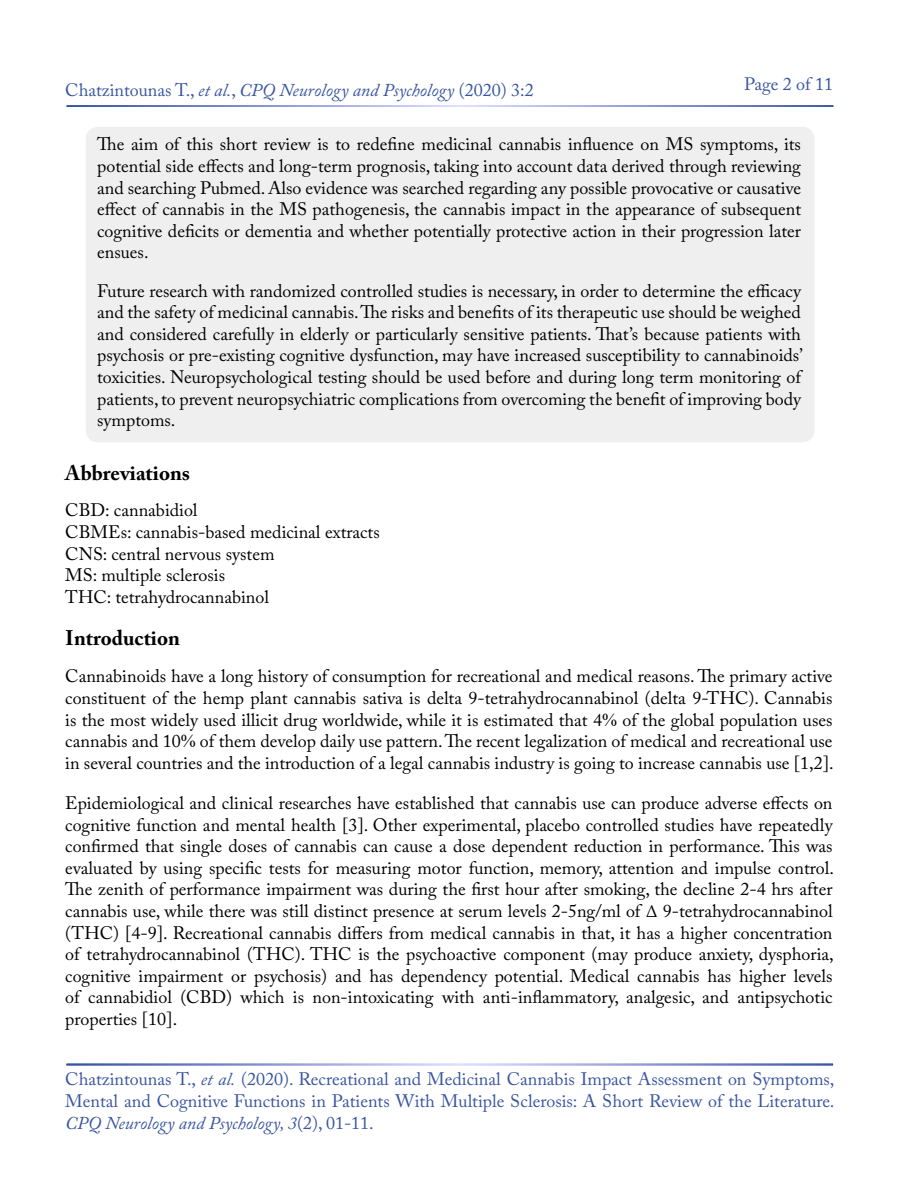
<style>
.page{position:relative;width:900px;height:1200px;background:#fff}
.page>*{position:absolute;margin:0;border:0;box-sizing:border-box;transform-origin:0 0}
.t1{font:700 21px "Adobe Caslon Pro";color:#000}
.t2{font:18px/21.6px "Adobe Caslon Pro";color:#000;text-align:justify}
.t3{font:18px/21.6px "Adobe Caslon Pro";color:#3955a0;text-align:justify}
.t4{font:italic 18px "Adobe Caslon Pro";color:#3955a0}
.s1{font-style:normal}
.s2{font-family:"Times New Roman"}
.s3{font-style:italic}
</style>
<div class="page">
<div style="left:86px;top:127px;width:729px;height:315px;background:#efeff0;border-radius:12px"></div>
<p class="t4" style="left:65px;top:79px;width:470px"><span class="s1">Chatzintounas T.,</span> et al.<span class="s1">,</span> CPQ Neurology and Psychology <span class="s1">(2020) 3:2</span></p>
<p class="t3" style="left:744px;top:73px;width:91px">Page 2 of 11</p>
<p class="t2" style="left:97px;top:133px;width:705px">The aim of this short review is to redefine medicinal cannabis influence on MS symptoms, its potential side effects and long-term prognosis, taking into account data derived through reviewing and searching Pubmed. Also evidence was searched regarding any possible provocative or causative effect of cannabis in the MS pathogenesis, the cannabis impact in the appearance of subsequent cognitive deficits or dementia and whether potentially protective action in their progression later ensues.</p>
<p class="t2" style="left:97px;top:280px;width:707px">Future research with randomized controlled studies is necessary, in order to determine the efficacy and the safety of medicinal cannabis. The risks and benefits of its therapeutic use should be weighed and considered carefully in elderly or particularly sensitive patients. That’s because patients with psychosis or pre-existing cognitive dysfunction, may have increased susceptibility to cannabinoids’ toxicities. Neuropsychological testing should be used before and during long term monitoring of patients, to prevent neuropsychiatric complications from overcoming the benefit of improving body symptoms.</p>
<p class="t1" style="left:65px;top:460px;width:126px">Abbreviations</p>
<p class="t2" style="left:65px;top:499px;width:316px;text-align:left">CBD: cannabidiol<br>CBMEs: cannabis-based medicinal extracts<br>CNS: central nervous system<br>MS: multiple sclerosis<br>THC: tetrahydrocannabinol</p>
<p class="t1" style="left:65px;top:625px;width:116px">Introduction</p>
<p class="t2" style="left:65px;top:665px;width:770px">Cannabinoids have a long history of consumption for recreational and medical reasons. The primary active constituent of the hemp plant cannabis sativa is delta 9-tetrahydrocannabinol (delta 9-THC). Cannabis is the most widely used illicit drug worldwide, while it is estimated that 4<span class="s2">%</span> of the global population uses cannabis and 10<span class="s2">%</span> of them develop daily use pattern. The recent legalization of medical and recreational use in several countries and the introduction of a legal cannabis industry is going to increase cannabis use [1,2].</p>
<p class="t2" style="left:65px;top:792px;width:770px">Epidemiological and clinical researches have established that cannabis use can produce adverse effects on cognitive function and mental health [3]. Other experimental, placebo controlled studies have repeatedly confirmed that single doses of cannabis can cause a dose dependent reduction in performance. This was evaluated by using specific tests for measuring motor function, memory, attention and impulse control.<br>The zenith of performance impairment was during the first hour after smoking, the decline 2-4 hrs after cannabis use, while there was still distinct presence at serum levels 2-5ng/ml of Δ 9-tetrahydrocannabinol (THC) [4-9]. Recreational cannabis differs from medical cannabis in that, it has a higher concentration of tetrahydrocannabinol (THC). THC is the psychoactive component (may produce anxiety, dysphoria, cognitive impairment or psychosis) and has dependency potential. Medical cannabis has higher levels of cannabidiol (CBD) which is non-intoxicating with anti-inflammatory, analgesic, and antipsychotic properties [10].</p>
<p class="t3" style="left:65px;top:1068px;width:771px">Chatzintounas T., <span class="s3">et al.</span> (2020). Recreational and Medicinal Cannabis Impact Assessment on Symptoms, Mental and Cognitive Functions in Patients With Multiple Sclerosis: A Short Review of the Literature.<br><span class="s3">CPQ Neurology and Psychology, 3</span>(2), 01-11.</p>
</div>
